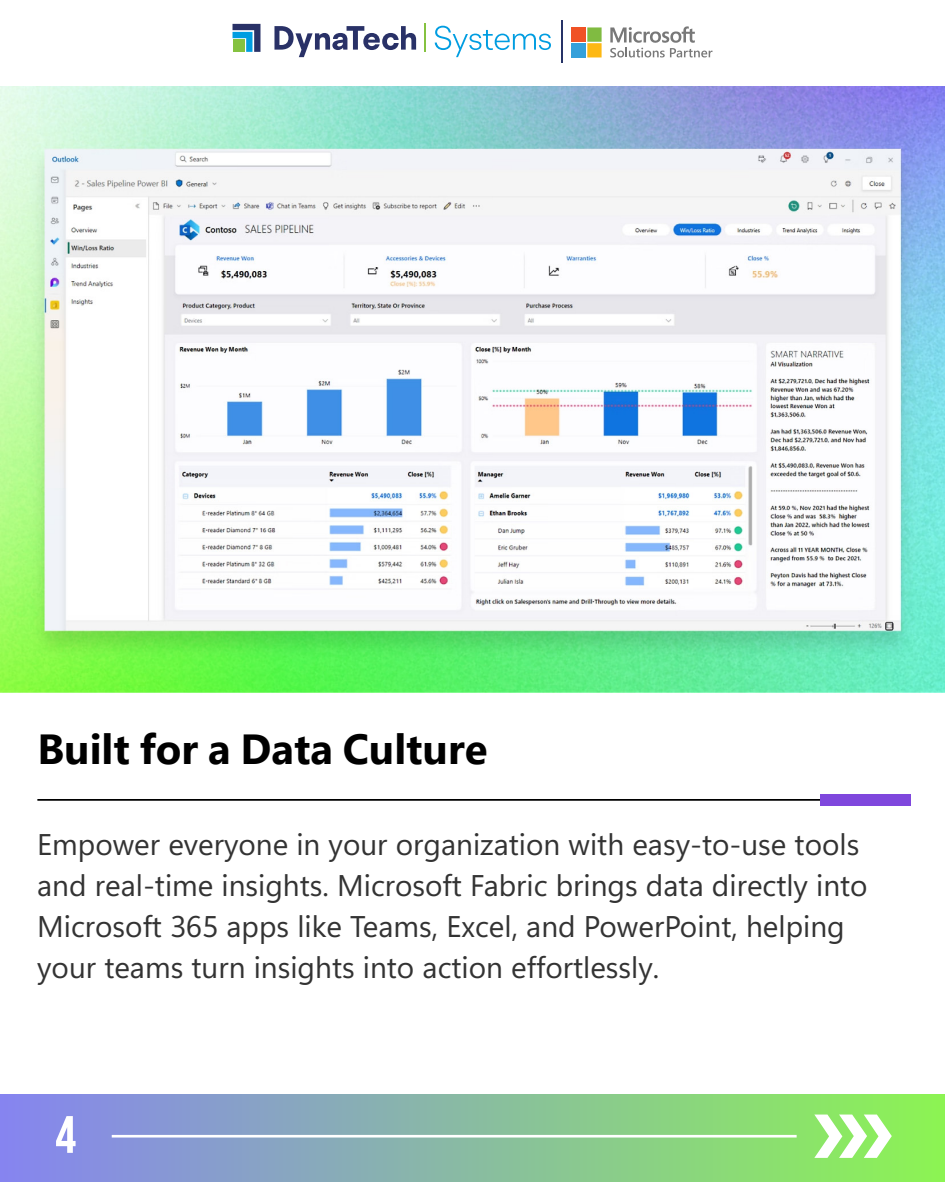
<style>
.page{position:relative;width:945px;height:1182px;background:#fff}
.page>*{position:absolute;margin:0;border:0;box-sizing:border-box;transform-origin:0 0}
.t1{font:700 52.5px "Bebas Neue";color:#fff}
.t2{font:700 42px "Segoe Pro";color:#000}
.t3{font:29.75px/41.1px "Segoe UI Variable";color:#333}
</style>
<div class="page">
<div style="left:572px;top:27px;width:14px;height:15px;background:#f05225"></div>
<div style="left:572px;top:43px;width:14px;height:14px;background:#35a0da"></div>
<svg style="left:587px;top:27px;width:15px;height:30px"></svg>
<svg style="left:610px;top:26px;width:102px;height:31px"></svg>
<svg style="left:274px;top:26px;width:142px;height:31px"></svg>
<svg style="left:425px;top:24px;width:1px;height:28px"></svg>
<svg style="left:435px;top:26px;width:116px;height:31px"></svg>
<svg style="left:233px;top:24px;width:27px;height:28px"></svg>
<div style="left:233px;top:40px;width:12px;height:12px;background:#85c240"></div>
<hr style="left:561px;top:20px;width:2px;height:43px;background:#263367">
<hr style="left:37px;top:798px;width:872px;height:2px;background:#000">
<div style="left:820px;top:793px;width:91px;height:12px;background:#7f47dd"></div>
<img style="left:0;top:86px;width:945px;height:606px">
<div style="left:0;top:1094px;width:945px;height:87px;background:linear-gradient(to right,#8684f0,#8cf452)"></div>
<svg style="left:814px;top:1114px;width:78px;height:43px"></svg>
<hr style="left:112px;top:1134px;width:685px;height:3px;background:#fff">
<h2 class="t2" style="left:37px;top:719px;width:452px">Built for a Data Culture</h2>
<p class="t3" style="left:37px;top:822px;width:832px">Empower everyone in your organization with easy-to-use tools and real-time insights. Microsoft Fabric brings data directly into Microsoft 365 apps like Teams, Excel, and PowerPoint, helping your teams turn insights into action effortlessly.</p>
<h1 class="t1" style="left:55px;top:1105px;width:22px">4</h1>
</div>
